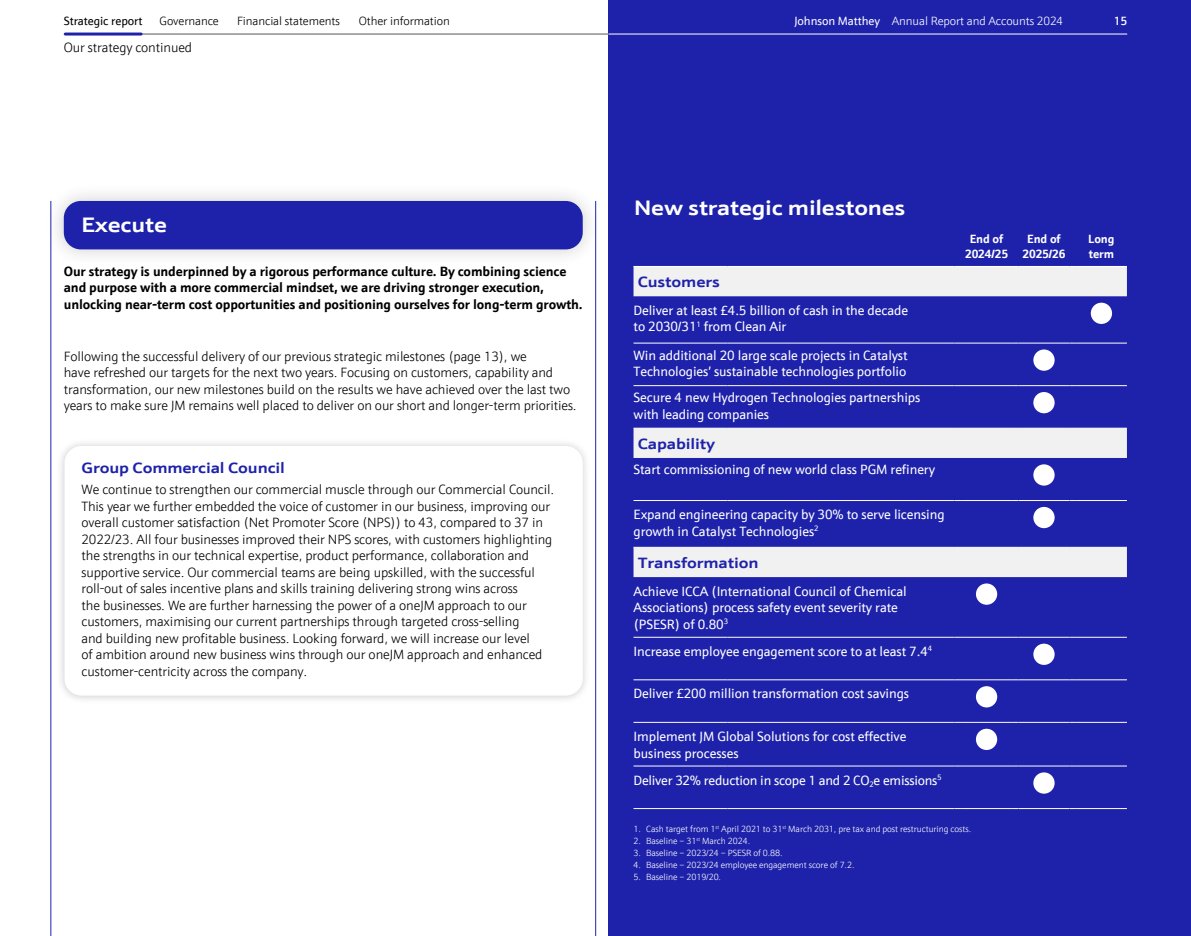
<style>
.page{position:relative;width:1191px;height:936px;background:#fff}
.page>*{position:absolute;margin:0;border:0;box-sizing:border-box;transform-origin:0 0}
.t1{font:700 21px "JM Sans Extended";letter-spacing:-.01em;color:#fff}
.t2{font:700 15px "JM Sans Extended";letter-spacing:-.01em;color:#1e22aa}
.t3{font:300 13.5px/16.5px "JM Sans";letter-spacing:-.01em;color:#000}
.t4{font:13.5px/16.5px "JM Sans";letter-spacing:-.01em;color:#fff}
.t5{font:700 13.5px/16.5px "JM Sans";letter-spacing:-.01em;color:#000}
.t6{font:300 12px "JM Sans";letter-spacing:-.01em;color:#000}
.t7{font:300 12px "JM Sans";letter-spacing:-.01em;color:#fff}
.t8{font:700 12px/15px "JM Sans";letter-spacing:-.01em;color:#fff;text-align:center}
.t9{font:12px "JM Sans";letter-spacing:-.01em;color:#000}
.t10{font:500 12px "JM Sans";color:#fff}
.t11{font:300 9px "JM Sans";letter-spacing:-.01em;color:#fff}
.s1{font-weight:400}
</style>
<div class="page">
<div style="left:608px;top:0;width:583px;height:935px;background:#1e22aa"></div>
<div style="left:45px;top:181px;width:556px;height:87px;background:#000;opacity:.2"></div>
<div style="left:64px;top:201px;width:519px;height:48px;background:#1e22aa;border-radius:17px"></div>
<div style="left:56px;top:437px;width:535px;height:267px;background:#000;opacity:.2"></div>
<div style="left:64px;top:446px;width:519px;height:249px;background:#fff;border-radius:17px"></div>
<svg style="left:633px;top:266px;width:494px;height:311px"></svg>
<hr style="left:633px;top:266px;width:94px;height:1px;background:#fff">
<hr style="left:727px;top:266px;width:227px;height:1px;background:#fff">
<hr style="left:633px;top:343px;width:94px;height:1px;background:#fff">
<hr style="left:727px;top:343px;width:227px;height:1px;background:#fff">
<hr style="left:961px;top:343px;width:51px;height:1px;background:#fff">
<hr style="left:1018px;top:343px;width:51px;height:1px;background:#fff">
<hr style="left:1076px;top:343px;width:51px;height:1px;background:#fff">
<hr style="left:633px;top:385px;width:94px;height:1px;background:#fff">
<hr style="left:727px;top:385px;width:227px;height:1px;background:#fff">
<hr style="left:633px;top:428px;width:94px;height:1px;background:#fff">
<hr style="left:727px;top:428px;width:227px;height:1px;background:#fff">
<hr style="left:961px;top:428px;width:51px;height:1px;background:#fff">
<hr style="left:1076px;top:428px;width:51px;height:1px;background:#fff">
<hr style="left:633px;top:500px;width:94px;height:1px;background:#fff">
<hr style="left:727px;top:500px;width:227px;height:1px;background:#fff">
<hr style="left:961px;top:500px;width:51px;height:1px;background:#fff">
<hr style="left:1018px;top:500px;width:51px;height:1px;background:#fff">
<hr style="left:1076px;top:500px;width:51px;height:1px;background:#fff">
<hr style="left:633px;top:547px;width:94px;height:1px;background:#fff">
<hr style="left:727px;top:547px;width:227px;height:1px;background:#fff">
<hr style="left:633px;top:637px;width:94px;height:1px;background:#fff">
<hr style="left:727px;top:637px;width:227px;height:1px;background:#fff">
<hr style="left:961px;top:637px;width:51px;height:1px;background:#fff">
<hr style="left:1018px;top:637px;width:51px;height:1px;background:#fff">
<hr style="left:1076px;top:637px;width:51px;height:1px;background:#fff">
<hr style="left:633px;top:679px;width:94px;height:1px;background:#fff">
<hr style="left:727px;top:679px;width:227px;height:1px;background:#fff">
<hr style="left:961px;top:679px;width:51px;height:1px;background:#fff">
<hr style="left:1018px;top:679px;width:51px;height:1px;background:#fff">
<hr style="left:1076px;top:679px;width:51px;height:1px;background:#fff">
<hr style="left:633px;top:722px;width:94px;height:1px;background:#fff">
<hr style="left:727px;top:722px;width:227px;height:1px;background:#fff">
<hr style="left:961px;top:722px;width:51px;height:1px;background:#fff">
<hr style="left:1018px;top:722px;width:51px;height:1px;background:#fff">
<hr style="left:1076px;top:722px;width:51px;height:1px;background:#fff">
<hr style="left:633px;top:765px;width:94px;height:1px;background:#fff">
<hr style="left:727px;top:765px;width:227px;height:1px;background:#fff">
<hr style="left:961px;top:765px;width:51px;height:1px;background:#fff">
<hr style="left:1018px;top:765px;width:51px;height:1px;background:#fff">
<hr style="left:1076px;top:765px;width:51px;height:1px;background:#fff">
<hr style="left:633px;top:808px;width:94px;height:1px;background:#fff">
<hr style="left:727px;top:808px;width:227px;height:1px;background:#fff">
<hr style="left:961px;top:266px;width:51px;height:1px;background:#fff">
<hr style="left:1018px;top:266px;width:51px;height:1px;background:#fff">
<hr style="left:1076px;top:266px;width:51px;height:1px;background:#fff">
<hr style="left:961px;top:385px;width:51px;height:1px;background:#fff">
<hr style="left:1018px;top:385px;width:51px;height:1px;background:#fff">
<hr style="left:1076px;top:385px;width:51px;height:1px;background:#fff">
<hr style="left:1018px;top:428px;width:51px;height:1px;background:#fff">
<hr style="left:961px;top:547px;width:51px;height:1px;background:#fff">
<hr style="left:1018px;top:547px;width:51px;height:1px;background:#fff">
<hr style="left:1076px;top:547px;width:51px;height:1px;background:#fff">
<hr style="left:961px;top:808px;width:51px;height:1px;background:#fff">
<hr style="left:1018px;top:808px;width:51px;height:1px;background:#fff">
<hr style="left:1076px;top:808px;width:51px;height:1px;background:#fff">
<div style="left:1090px;top:303px;width:22px;height:21px;background:#fff;border-radius:50%"></div>
<div style="left:1033px;top:349px;width:21px;height:22px;background:#fff;border-radius:50%"></div>
<div style="left:1033px;top:392px;width:21px;height:21px;background:#fff;border-radius:50%"></div>
<div style="left:1033px;top:464px;width:21px;height:21px;background:#fff;border-radius:50%"></div>
<div style="left:1033px;top:507px;width:21px;height:21px;background:#fff;border-radius:50%"></div>
<div style="left:976px;top:583px;width:21px;height:21px;background:#fff;border-radius:50%"></div>
<div style="left:1033px;top:643px;width:21px;height:22px;background:#fff;border-radius:50%"></div>
<div style="left:976px;top:686px;width:21px;height:21px;background:#fff;border-radius:50%"></div>
<div style="left:976px;top:728px;width:21px;height:22px;background:#fff;border-radius:50%"></div>
<div style="left:1033px;top:772px;width:21px;height:21px;background:#fff;border-radius:50%"></div>
<hr style="left:595px;top:201px;width:1px;height:734px;background:#1e22aa">
<hr style="left:51px;top:201px;width:1px;height:734px;background:#1e22aa">
<hr style="left:608px;top:34px;width:519px;height:1px;background:#fff">
<hr style="left:64px;top:34px;width:544px;height:1px;background:#575756">
<hr style="left:65px;top:33px;width:76px;height:3px;background:#1e22aa">
<p class="t9" style="left:64px;top:13px;width:80px">Strategic report</p>
<p class="t6" style="left:160px;top:13px;width:61px">Governance</p>
<p class="t6" style="left:237px;top:13px;width:104px">Financial statements</p>
<p class="t6" style="left:359px;top:13px;width:92px">Other information</p>
<p class="t7" style="left:794px;top:13px;width:270px"><span class="s1">Johnson Matthey</span> Annual Report and Accounts 2024</p>
<p class="t10" style="left:1113px;top:13px;width:15px">15</p>
<p class="t3" style="left:64px;top:39px;width:130px">Our strategy continued</p>
<h1 class="t1" style="left:81px;top:212px;width:87px">Execute</h1>
<p class="t5" style="left:64px;top:262px;width:520px">Our strategy is underpinned by a rigorous performance culture. By combining science and purpose with a more commercial mindset, we are driving stronger execution, unlocking near-term cost opportunities and positioning ourselves for long-term growth.</p>
<p class="t3" style="left:64px;top:347px;width:514px">Following the successful delivery of our previous strategic milestones (page 13), we<br>have refreshed our targets for the next two years. Focusing on customers, capability and transformation, our new milestones build on the results we have achieved over the last two years to make sure JM remains well placed to deliver on our short and longer-term priorities.</p>
<p class="t2" style="left:81px;top:458px;width:205px">Group Commercial Council</p>
<p class="t3" style="left:81px;top:481px;width:474px">We continue to strengthen our commercial muscle through our Commercial Council.<br>This year we further embedded the voice of customer in our business, improving our overall customer satisfaction (Net Promoter Score (NPS)) to 43, compared to 37 in 2022/23. All four businesses improved their NPS scores, with customers highlighting the strengths in our technical expertise, product performance, collaboration and supportive service. Our commercial teams are being upskilled, with the successful roll-out of sales incentive plans and skills training delivering strong wins across<br>the businesses. We are further harnessing the power of a oneJM approach to our customers, maximising our current partnerships through targeted cross-selling<br>and building new profitable business. Looking forward, we will increase our level<br>of ambition around new business wins through our oneJM approach and enhanced customer-centricity across the company.</p>
<h1 class="t1" style="left:634px;top:195px;width:273px">New strategic milestones</h1>
<p class="t8" style="left:965px;top:231px;width:44px">End of<br>2024/25</p>
<p class="t8" style="left:1022px;top:231px;width:44px">End of<br>2025/26</p>
<p class="t8" style="left:1088px;top:231px;width:28px;text-align:left">Long term</p>
<p class="t2" style="left:638px;top:272px;width:84px">Customers</p>
<p class="t4" style="left:633px;top:302px;width:276px">Deliver at least £4.5 billion of cash in the decade to 2030/31<sup>1</sup> from Clean Air</p>
<p class="t4" style="left:633px;top:346px;width:276px">Win additional 20 large scale projects in Catalyst<br>Technologies’ sustainable technologies portfolio</p>
<p class="t4" style="left:633px;top:389px;width:288px">Secure 4 new Hydrogen Technologies partnerships with leading companies</p>
<p class="t2" style="left:638px;top:434px;width:79px">Capability</p>
<p class="t4" style="left:633px;top:461px;width:303px">Start commissioning of new world class PGM refinery</p>
<p class="t4" style="left:633px;top:506px;width:313px">Expand engineering capacity by 30% to serve licensing growth in Catalyst Technologies<sup>2</sup></p>
<p class="t2" style="left:638px;top:553px;width:122px">Transformation</p>
<p class="t4" style="left:633px;top:582px;width:275px">Achieve ICCA (International Council of Chemical<br>Associations) process safety event severity rate (PSESR) of 0.80<sup>3</sup></p>
<p class="t4" style="left:633px;top:642px;width:300px">Increase employee engagement score to at least 7.4<sup>4</sup></p>
<p class="t4" style="left:633px;top:685px;width:277px">Deliver £200 million transformation cost savings</p>
<p class="t4" style="left:633px;top:727px;width:274px">Implement JM Global Solutions for cost effective business processes</p>
<p class="t4" style="left:633px;top:771px;width:310px">Deliver 32% reduction in scope 1 and 2 CO<sub>2</sub>e emissions<sup>5</sup></p>
<p class="t11" style="left:633px;top:823px;width:339px">1. Cash target from 1<sup>st</sup> April 2021 to 31<sup>st</sup> March 2031, pre tax and post restructuring costs.</p>
<p class="t11" style="left:633px;top:835px;width:118px">2. Baseline – 31<sup>st</sup> March 2024.</p>
<p class="t11" style="left:633px;top:847px;width:151px">3. Baseline – 2023/24 – PSESR of 0.88.</p>
<p class="t11" style="left:633px;top:859px;width:222px">4. Baseline – 2023/24 employee engagement score of 7.2.</p>
<p class="t11" style="left:633px;top:871px;width:89px">5. Baseline – 2019/20.</p>
</div>
